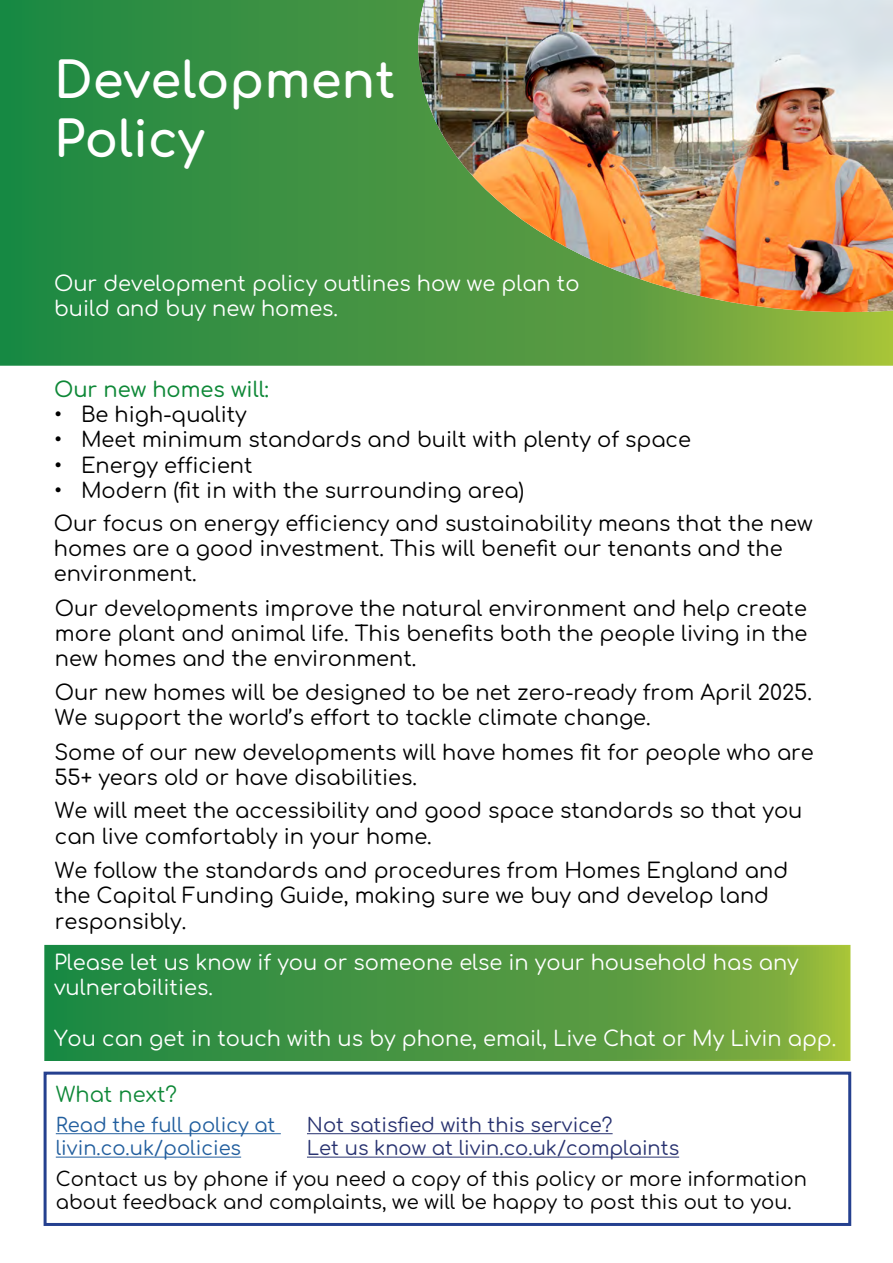
<style>
.page{position:relative;width:893px;height:1263px;background:#fff}
.page>*{position:absolute;margin:0;border:0;box-sizing:border-box;transform-origin:0 0}
.t1{font:49.5px/59.4px "Comfortaa";color:#fff}
.t2{font:21px/25.2px "Comfortaa";color:#000}
.t3{font:21px/25.2px "Comfortaa";color:#fff}
.t4{font:21px "Comfortaa";color:#0e8837}
.t5{font:19.5px/23.4px "Comfortaa";color:#000}
.t6{font:19.5px/23.4px "Comfortaa";color:#283270}
.t7{font:19.5px/23.4px "Comfortaa";color:#215e9e}
</style>
<div class="page">
<svg style="left:0;top:0;width:893px;height:366px;background:#3a9242"></svg>
<img style="left:418px;top:0;width:475px;height:312px">
<svg style="left:47px;top:948px;width:800px;height:110px;background:#4d9841"></svg>
<div style="left:44px;top:1071px;width:807px;height:155px;background:#fff;border:3px solid #25408f"></div>
<hr style="left:56px;top:1133px;width:225px;height:1px;background:#215e9e">
<hr style="left:56px;top:1156px;width:185px;height:1px;background:#215e9e">
<hr style="left:307px;top:1133px;width:306px;height:1px;background:#283270">
<hr style="left:307px;top:1156px;width:372px;height:1px;background:#283270">
<h1 class="t1" style="left:54px;top:44px;width:343px">Development<br>Policy</h1>
<p class="t3" style="left:54px;top:268px;width:527px">Our development policy outlines how we plan to build and buy new homes.</p>
<p class="t4" style="left:54px;top:370px;width:216px">Our new homes will:</p>
<p class="t2" style="left:54px;top:399px;width:194px">• Be high-quality</p>
<p class="t2" style="left:54px;top:424px;width:638px">• Meet minimum standards and built with plenty of space</p>
<p class="t2" style="left:54px;top:450px;width:200px">• Energy efficient</p>
<p class="t2" style="left:54px;top:471px;width:760px;line-height:33.2px">• Modern (fit in with the surrounding area)<br>Our focus on energy efficiency and sustainability means that the new</p>
<p class="t2" style="left:54px;top:533px;width:730px">homes are a good investment. This will benefit our tenants and the environment.</p>
<p class="t2" style="left:55px;top:593px;width:754px;text-align:justify">Our developments improve the natural environment and help create more plant and animal life. This benefits both the people living in the new homes and the environment.</p>
<p class="t2" style="left:55px;top:677px;width:758px">Our new homes will be designed to be net zero-ready from April 2025.<br>We support the world’s effort to tackle climate change.</p>
<p class="t2" style="left:54px;top:737px;width:761px">Some of our new developments will have homes fit for people who are<br>55+ years old or have disabilities.</p>
<p class="t2" style="left:55px;top:795px;width:749px">We will meet the accessibility and good space standards so that you can live comfortably in your home.</p>
<p class="t2" style="left:55px;top:855px;width:735px">We follow the standards and procedures from Homes England and the Capital Funding Guide, making sure we buy and develop land responsibly.</p>
<p class="t3" style="left:54px;top:947px;width:746px">Please let us know if you or someone else in your household has any vulnerabilities.</p>
<p class="t3" style="left:54px;top:1023px;width:784px">You can get in touch with us by phone, email, Live Chat or My Livin app.</p>
<p class="t4" style="left:56px;top:1075px;width:123px">What next?</p>
<p class="t7" style="left:56px;top:1110px;width:221px">Read the full policy at livin.co.uk/policies</p>
<p class="t6" style="left:307px;top:1110px;width:374px">Not satisfied with this service?<br>Let us know at livin.co.uk/complaints</p>
<p class="t5" style="left:56px;top:1164px;width:752px">Contact us by phone if you need a copy of this policy or more information about feedback and complaints, we will be happy to post this out to you.</p>
</div>
